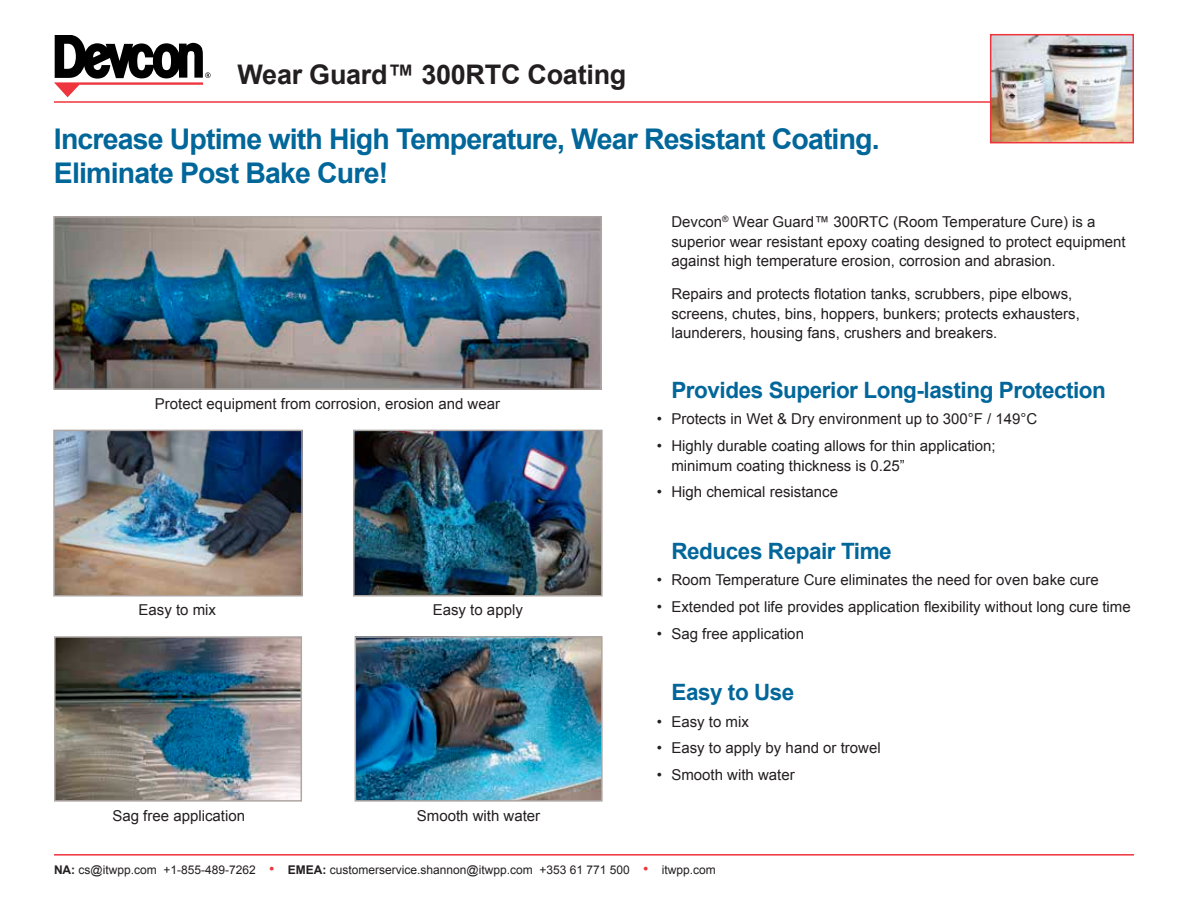
<style>
.page{position:relative;width:1188px;height:918px;background:#fff}
.page>*{position:absolute;margin:0;border:0;box-sizing:border-box;transform-origin:0 0}
.t1{font:700 28.5px/34.2px "Arial";letter-spacing:-.03em;color:#01669a}
.t2{font:700 27px "Arial";letter-spacing:-.01em;color:#231f20}
.t3{font:700 22.5px "Arial";letter-spacing:-.02em;color:#01669a}
.t4{font:15px/19.5px "Arial";color:#231f20}
.t5{font:12px "Arial";color:#231f20}
.s1{font-weight:700}
.s2{font-size:15px;color:#ee343d}
</style>
<div class="page">
<hr style="left:54px;top:854px;width:1080px;height:2px;background:#ee343d">
<hr style="left:54px;top:101px;width:1080px;height:2px;background:#ee343d">
<img style="left:993px;top:37px;width:138px;height:103px">
<div style="left:990px;top:34px;width:144px;height:109px;border:2px solid #ee343d"></div>
<svg style="left:54px;top:36px;width:157px;height:61px"></svg>
<img style="left:56px;top:219px;width:543px;height:168px">
<div style="left:53px;top:216px;width:549px;height:174px;border:2px solid #ada6a3"></div>
<img style="left:57px;top:639px;width:242px;height:160px">
<div style="left:54px;top:636px;width:248px;height:166px;border:2px solid #ada6a3"></div>
<img style="left:358px;top:639px;width:242px;height:160px">
<div style="left:355px;top:636px;width:248px;height:166px;border:2px solid #ada6a3"></div>
<img style="left:356px;top:433px;width:244px;height:161px">
<div style="left:353px;top:430px;width:250px;height:167px;border:2px solid #ada6a3"></div>
<img style="left:56px;top:433px;width:244px;height:161px">
<div style="left:53px;top:430px;width:250px;height:167px;border:2px solid #ada6a3"></div>
<h2 class="t2" style="left:238px;top:57px;width:390px">Wear Guard™ 300RTC Coating</h2>
<h1 class="t1" style="left:54px;top:123px;width:827px">Increase Uptime with High Temperature, Wear Resistant Coating.<br>Eliminate Post Bake Cure!</h1>
<p class="t4" style="left:155px;top:394px;width:347px">Protect equipment from corrosion, erosion and wear</p>
<p class="t4" style="left:139px;top:600px;width:79px">Easy to mix</p>
<p class="t4" style="left:112px;top:806px;width:134px">Sag free application</p>
<p class="t4" style="left:433px;top:600px;width:92px">Easy to apply</p>
<p class="t4" style="left:417px;top:806px;width:125px">Smooth with water</p>
<p class="t4" style="left:671px;top:212px;width:456px">Devcon<sup>®</sup> Wear Guard™ 300RTC (Room Temperature Cure) is a superior wear resistant epoxy coating designed to protect equipment against high temperature erosion, corrosion and abrasion.</p>
<p class="t4" style="left:671px;top:284px;width:410px">Repairs and protects flotation tanks, scrubbers, pipe elbows, screens, chutes, bins, hoppers, bunkers; protects exhausters, launderers, housing fans, crushers and breakers.</p>
<h3 class="t3" style="left:671px;top:375px;width:436px">Provides Superior Long-lasting Protection</h3>
<p class="t4" style="left:657px;top:410px;width:382px">• Protects in Wet &amp; Dry environment up to 300°F / 149°C</p>
<p class="t4" style="left:671px;top:436px;width:326px;text-indent:-14px">• Highly durable coating allows for thin application; minimum coating thickness is 0.25”</p>
<p class="t4" style="left:657px;top:482px;width:183px">• High chemical resistance</p>
<h3 class="t3" style="left:671px;top:536px;width:222px">Reduces Repair Time</h3>
<p class="t4" style="left:657px;top:570px;width:443px">• Room Temperature Cure eliminates the need for oven bake cure</p>
<p class="t4" style="left:657px;top:597px;width:475px">• Extended pot life provides application flexibility without long cure time</p>
<p class="t4" style="left:657px;top:624px;width:149px">• Sag free application</p>
<h3 class="t3" style="left:671px;top:677px;width:125px">Easy to Use</h3>
<p class="t4" style="left:657px;top:712px;width:93px">• Easy to mix</p>
<p class="t4" style="left:657px;top:739px;width:225px">• Easy to apply by hand or trowel</p>
<p class="t4" style="left:657px;top:765px;width:139px">• Smooth with water</p>
<p class="t5" style="left:54px;top:862px;width:663px"><span class="s1">NA:</span> cs@itwpp.com +1-855-489-7262 <span class="s2">•</span> <span class="s1">EMEA:</span> customerservice.shannon@itwpp.com +353 61 771 500 <span class="s2">•</span> itwpp.com</p>
</div>
